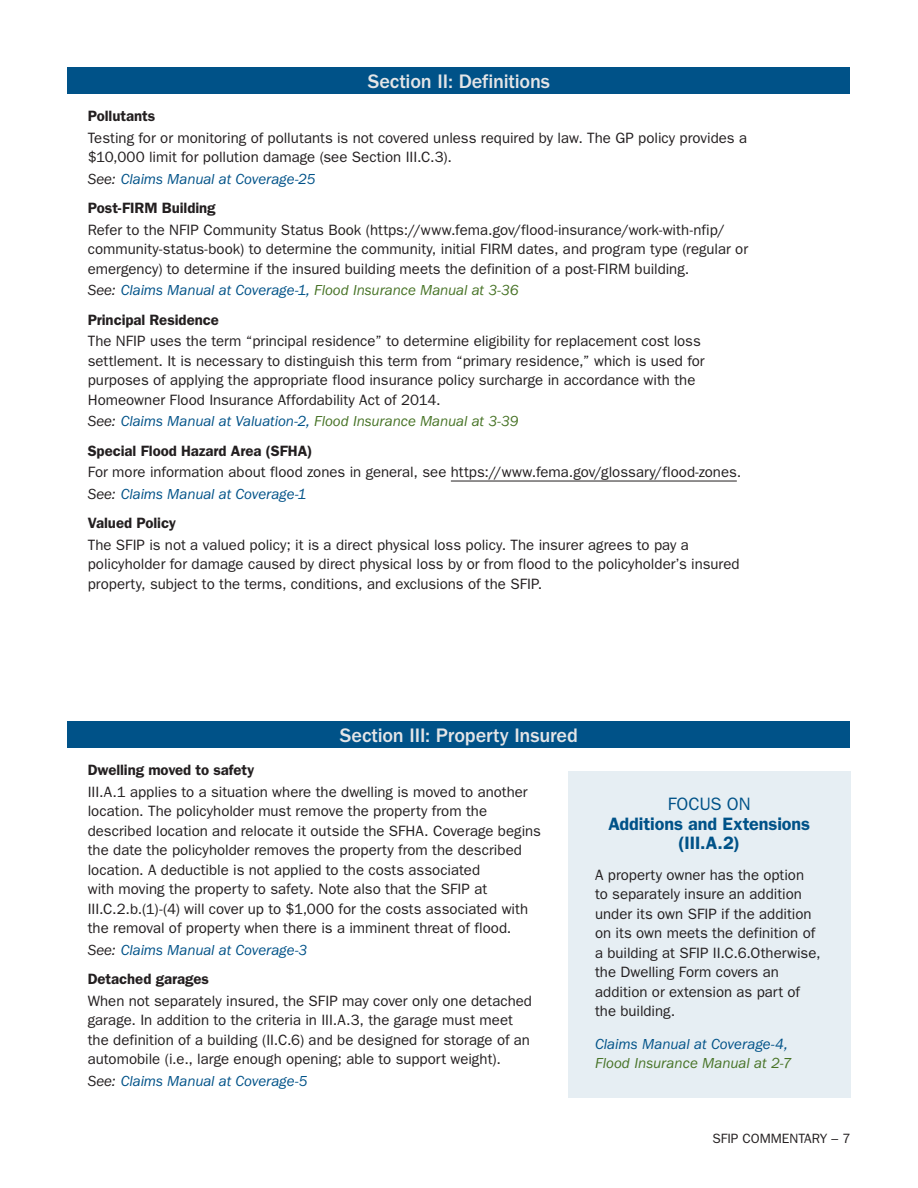
<style>
.page{position:relative;width:918px;height:1188px;background:#fff}
.page>*{position:absolute;margin:0;border:0;box-sizing:border-box;transform-origin:0 0}
.t1{font:500 20.25px "ITC Franklin Gothic Std";letter-spacing:-.01em;color:#e4e5e7}
.t2{font:600 18px/19.5px "ITC Franklin Gothic Std";letter-spacing:-.005em;color:#005288;text-align:center}
.t3{font:18px "ITC Franklin Gothic Std";letter-spacing:-.005em;color:#005288}
.t4{font:15px/19.5px "ITC Franklin Gothic Std";color:#231f20}
.t5{font:italic 15px/29.2px "ITC Franklin Gothic Std";letter-spacing:-.005em;color:#005288}
.t6{font:600 15px/29.2px "ITC Franklin Gothic Std";letter-spacing:-.005em;color:#231f20}
.t7{font:italic 15px/29.2px "ITC Franklin Gothic Std";letter-spacing:-.005em;color:#477326}
.t8{font:13.5px "ITC Franklin Gothic Std";color:#231f20}
.s1{color:#231f20}
.s2{font-weight:600;font-style:normal;color:#231f20}
.s3{color:#005288}
.s4{font-weight:400;font-style:italic}
.s5{font-weight:400;font-style:italic;color:#005288}
.s6{font-weight:400;font-style:italic;color:#477326}
.s7{font-style:italic}
.s8{font-style:italic;color:#005288}
</style>
<div class="page">
<div style="left:68px;top:68px;width:782px;height:26px;background:#005288"></div>
<div style="left:68px;top:721px;width:782px;height:27px;background:#005288"></div>
<hr style="left:451px;top:481px;width:286px;height:1px;background:#231f20">
<div style="left:568px;top:771px;width:282px;height:326px;background:#e6eef3"></div>
<h1 class="t1" style="left:368px;top:70px;width:184px">Section II: Definitions</h1>
<p class="t6" style="left:88px;top:101px;width:69px">Pollutants</p>
<p class="t4" style="left:88px;top:128px;width:661px">Testing for or monitoring of pollutants is not covered unless required by law. The GP policy provides a $10,000 limit for pollution damage (see Section III.C.3).</p>
<p class="t5" style="left:88px;top:164px;width:229px"><span class="s1">See:</span> Claims Manual at Coverage-25<br><span class="s2">Post-FIRM Building</span></p>
<p class="t4" style="left:88px;top:220px;width:662px">Refer to the NFIP Community Status Book (https://www.fema.gov/flood-insurance/work-with-nfip/ community-status-book) to determine the community, initial FIRM dates, and program type (regular or emergency) to determine if the insured building meets the definition of a post-FIRM building.</p>
<p class="t7" style="left:88px;top:276px;width:432px"><span class="s1">See:</span> <span class="s3">Claims Manual at Coverage-1,</span> Flood Insurance Manual at 3-36<br><span class="s2">Principal Residence</span></p>
<p class="t4" style="left:88px;top:331px;width:618px">The NFIP uses the term “principal residence” to determine eligibility for replacement cost loss settlement. It is necessary to distinguish this term from “primary residence,” which is used for purposes of applying the appropriate flood insurance policy surcharge in accordance with the Homeowner Flood Insurance Affordability Act of 2014.</p>
<p class="t6" style="left:88px;top:407px;width:432px"><span class="s4">See:</span> <span class="s5">Claims Manual at Valuation-2,</span> <span class="s6">Flood Insurance Manual at 3-39<br></span>Special Flood Hazard Area (SFHA)</p>
<p class="t4" style="left:88px;top:461px;width:655px;line-height:21.6px">For more information about flood zones in general, see https://www.fema.gov/glossary/flood-zones.<br><span class="s7">See:</span> <span class="s8">Claims Manual at Coverage-1</span></p>
<p class="t6" style="left:88px;top:508px;width:90px">Valued Policy</p>
<p class="t4" style="left:88px;top:535px;width:653px">The SFIP is not a valued policy; it is a direct physical loss policy. The insurer agrees to pay a policyholder for damage caused by direct physical loss by or from flood to the policyholder’s insured property, subject to the terms, conditions, and exclusions of the SFIP.</p>
<h1 class="t1" style="left:340px;top:724px;width:240px">Section III: Property Insured</h1>
<p class="t6" style="left:88px;top:755px;width:168px">Dwelling moved to safety</p>
<p class="t4" style="left:88px;top:782px;width:455px">III.A.1 applies to a situation where the dwelling is moved to another location. The policyholder must remove the property from the described location and relocate it outside the SFHA. Coverage begins the date the policyholder removes the property from the described location. A deductible is not applied to the costs associated<br>with moving the property to safety. Note also that the SFIP at III.C.2.b.(1)-(4) will cover up to $1,000 for the costs associated with the removal of property when there is a imminent threat of flood.</p>
<p class="t5" style="left:88px;top:935px;width:221px"><span class="s1">See:</span> Claims Manual at Coverage-3<br><span class="s2">Detached garages</span></p>
<p class="t4" style="left:88px;top:991px;width:446px">When not separately insured, the SFIP may cover only one detached garage. In addition to the criteria in III.A.3, the garage must meet the definition of a building (II.C.6) and be designed for storage of an automobile (i.e., large enough opening; able to support weight).</p>
<p class="t5" style="left:88px;top:1066px;width:221px"><span class="s1">See:</span> Claims Manual at Coverage-5</p>
<p class="t3" style="left:668px;top:794px;width:84px">FOCUS ON</p>
<p class="t2" style="left:608px;top:814px;width:203px">Additions and Extensions (III.A.2)</p>
<p class="t4" style="left:595px;top:865px;width:227px">A property owner has the option to separately insure an addition under its own SFIP if the addition on its own meets the definition of a building at SFIP II.C.6.Otherwise, the Dwelling Form covers an addition or extension as part of the building.</p>
<p class="t5" style="left:595px;top:1029px;width:194px">Claims Manual at Coverage-4,</p>
<p class="t7" style="left:595px;top:1049px;width:198px">Flood Insurance Manual at 2-7</p>
<p class="t8" style="left:713px;top:1131px;width:139px">SFIP COMMENTARY – 7</p>
</div>
